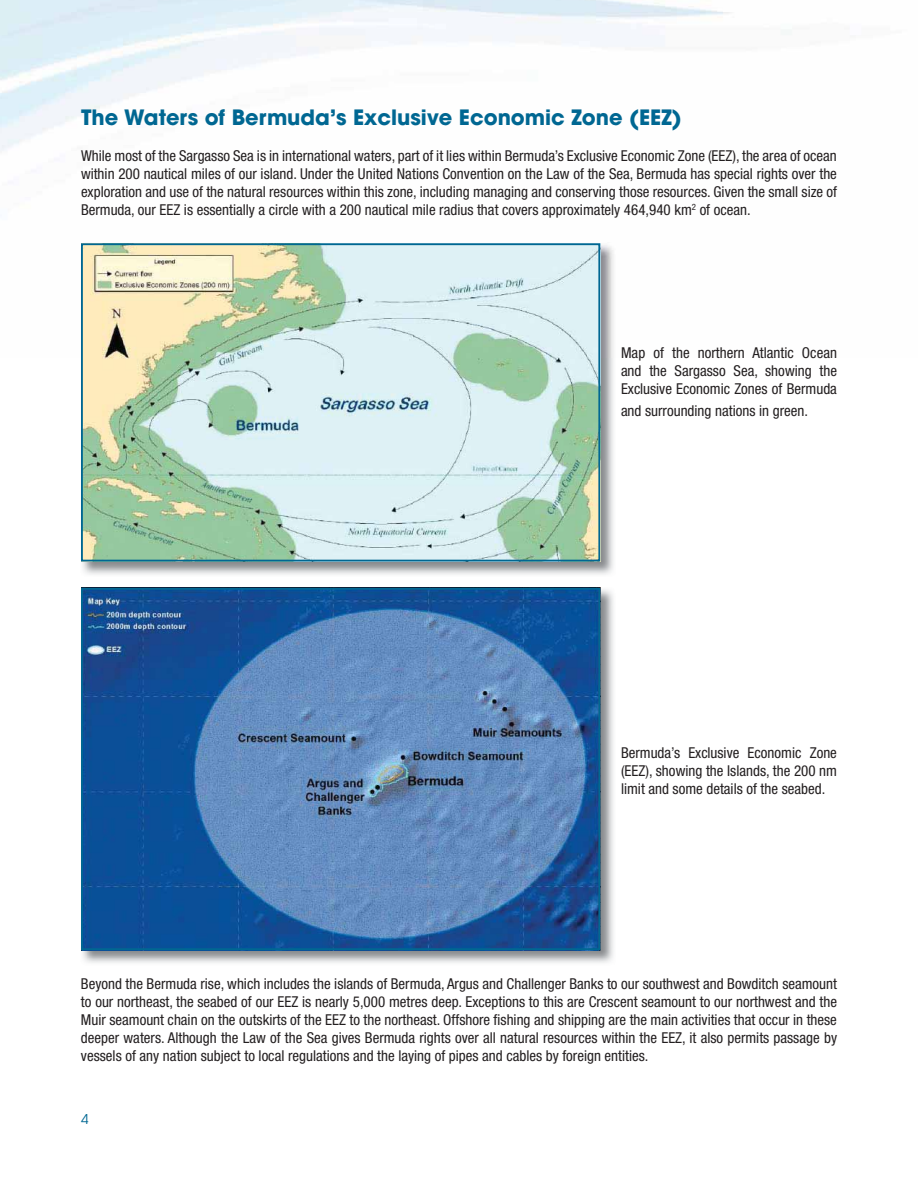
<style>
.page{position:relative;width:918px;height:1188px;background:#fff}
.page>*{position:absolute;margin:0;border:0;box-sizing:border-box;transform-origin:0 0}
.t1{font:700 21px "Avant Garde";color:#006792}
.t2{font:condensed 15px/18px "Helvetica Neue";color:#231f20;text-align:justify}
.t3{font:13.5px "Avant Garde";color:#006792}
</style>
<div class="page">
<img style="left:80px;top:243px;width:535px;height:332px">
<img style="left:84px;top:246px;width:513px;height:313px">
<div style="left:81px;top:243px;width:519px;height:319px;border:2px solid #006792"></div>
<img style="left:81px;top:587px;width:533px;height:376px">
<img style="left:84px;top:591px;width:513px;height:356px">
<div style="left:81px;top:588px;width:519px;height:362px;border:2px solid #006792"></div>
<h1 class="t1" style="left:81px;top:110px;width:602px">The Waters of Bermuda’s Exclusive Economic Zone (EEZ)</h1>
<p class="t2" style="left:81px;top:148px;width:758px">While most of the Sargasso Sea is in international waters, part of it lies within Bermuda’s Exclusive Economic Zone (EEZ), the area of ocean within 200 nautical miles of our island. Under the United Nations Convention on the Law of the Sea, Bermuda has special rights over the exploration and use of the natural resources within this zone, including managing and conserving those resources. Given the small size of Bermuda, our EEZ is essentially a circle with a 200 nautical mile radius that covers approximately 464,940 km<sup>2</sup> of ocean.</p>
<p class="t2" style="left:621px;top:345px;width:218px">Map of the northern Atlantic Ocean and the Sargasso Sea, showing the Exclusive Economic Zones of Bermuda</p>
<p class="t2" style="left:621px;top:403px;width:188px">and surrounding nations in green.</p>
<p class="t2" style="left:621px;top:745px;width:218px">Bermuda’s Exclusive Economic Zone (EEZ), showing the Islands, the 200 nm limit and some details of the seabed.</p>
<p class="t2" style="left:81px;top:976px;width:758px">Beyond the Bermuda rise, which includes the islands of Bermuda, Argus and Challenger Banks to our southwest and Bowditch seamount to our northeast, the seabed of our EEZ is nearly 5,000 metres deep. Exceptions to this are Crescent seamount to our northwest and the Muir seamount chain on the outskirts of the EEZ to the northeast. Offshore fishing and shipping are the main activities that occur in these deeper waters. Although the Law of the Sea gives Bermuda rights over all natural resources within the EEZ, it also permits passage by vessels of any nation subject to local regulations and the laying of pipes and cables by foreign entities.</p>
<p class="t3" style="left:81px;top:1114px;width:9px">4</p>
</div>
